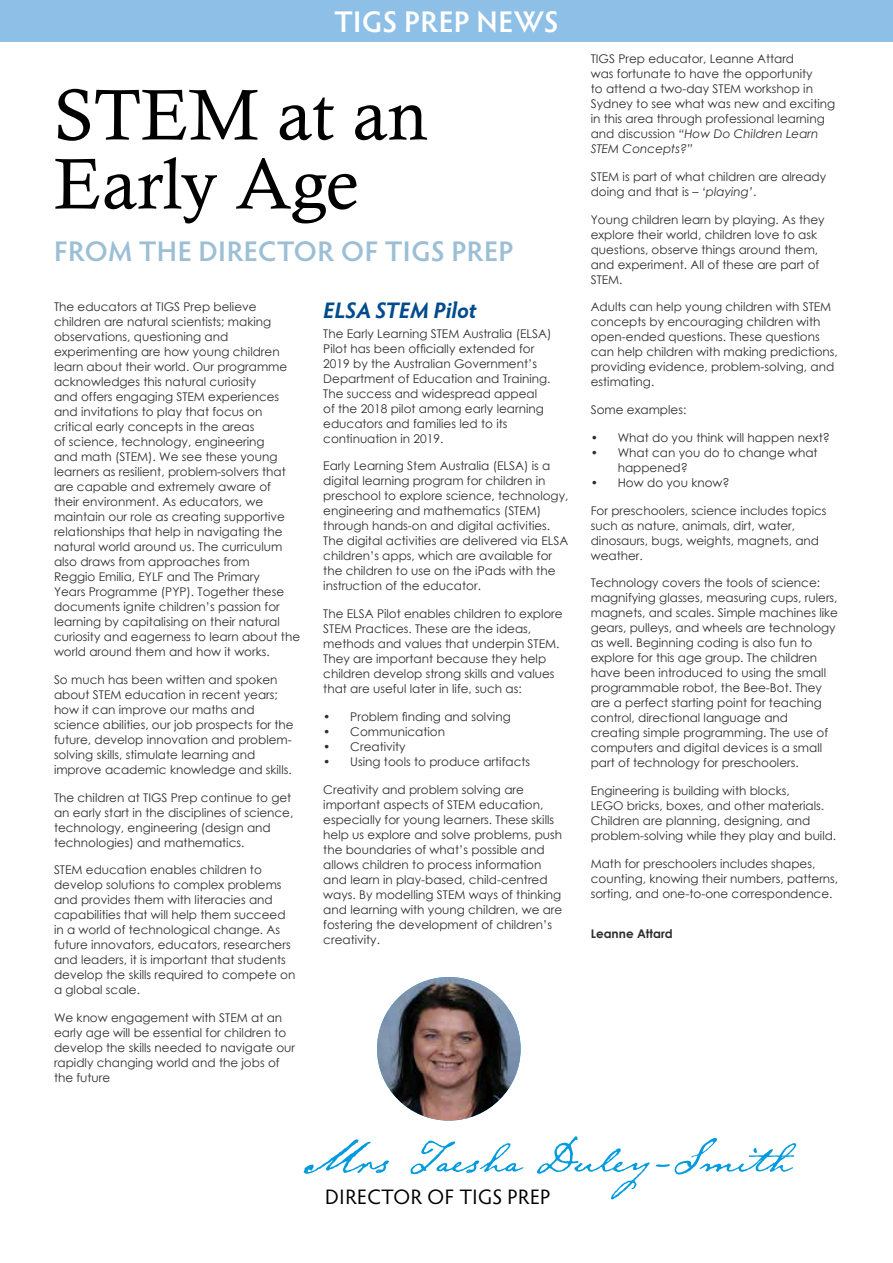
<style>
.page{position:relative;width:893px;height:1263px;background:#fff}
.page>*{position:absolute;margin:0;border:0;box-sizing:border-box;transform-origin:0 0}
.t1{font:72px/69px "Calisto";color:#000}
.t2{font:60px "Emily Austin";color:#009bdf}
.t3{font:600 30px "Hypatia Sans Pro";letter-spacing:.01em;color:#fff}
.t4{font:600 28.5px "Hypatia Sans Pro";letter-spacing:.015em;color:#9cbfd6}
.t5{font:italic 700 22.5px "Hypatia Sans Pro";color:#004b8d}
.t6{font:21px "Hypatia Sans Pro";letter-spacing:.02em;color:#000}
.t7{font:12px/15px "Century Gothic";color:#2e2e2f}
.t8{font:700 12px "Century Gothic";color:#2e2e2f}
.s1{font-style:italic}
</style>
<div class="page">
<div style="left:0;top:0;width:893px;height:42px;background:#8ebfe7"></div>
<img style="left:377px;top:977px;width:144px;height:143px;border-radius:72px">
<h3 class="t3" style="left:334px;top:1px;width:226px">TIGS PREP NEWS</h3>
<h1 class="t1" style="left:54px;top:80px;width:375px">STEM at an<br>Early Age</h1>
<h3 class="t4" style="left:54px;top:231px;width:461px">FROM THE DIRECTOR OF TIGS PREP</h3>
<p class="t7" style="left:54px;top:299px;width:248px">The educators at TIGS Prep believe children are natural scientists; making observations, questioning and experimenting are how young children learn about their world. Our programme acknowledges this natural curiosity<br>and offers engaging STEM experiences and invitations to play that focus on critical early concepts in the areas<br>of science, technology, engineering<br>and math (STEM). We see these young learners as resilient, problem-solvers that are capable and extremely aware of<br>their environment. As educators, we maintain our role as creating supportive relationships that help in navigating the natural world around us. The curriculum also draws from approaches from<br>Reggio Emilia, EYLF and The Primary<br>Years Programme (PYP). Together these documents ignite children’s passion for learning by capitalising on their natural curiosity and eagerness to learn about the world around them and how it works.</p>
<p class="t7" style="left:54px;top:672px;width:241px">So much has been written and spoken about STEM education in recent years; how it can improve our maths and science abilities, our job prospects for the future, develop innovation and problem&shy;solving skills, stimulate learning and improve academic knowledge and skills.</p>
<p class="t7" style="left:54px;top:789px;width:241px">The children at TIGS Prep continue to get an early start in the disciplines of science, technology, engineering (design and technologies) and mathematics.</p>
<p class="t7" style="left:54px;top:862px;width:243px">STEM education enables children to develop solutions to complex problems and provides them with literacies and capabilities that will help them succeed in a world of technological change. As future innovators, educators, researchers and leaders, it is important that students develop the skills required to compete on a global scale.</p>
<p class="t7" style="left:54px;top:1010px;width:243px">We know engagement with STEM at an early age will be essential for children to develop the skills needed to navigate our rapidly changing world and the jobs of the future</p>
<h3 class="t5" style="left:323px;top:295px;width:155px">ELSA STEM Pilot</h3>
<p class="t7" style="left:323px;top:326px;width:230px">The Early Learning STEM Australia (ELSA)<br>Pilot has been officially extended for 2019 by the Australian Government’s Department of Education and Training.<br>The success and widespread appeal of the 2018 pilot among early learning educators and families led to its continuation in 2019.</p>
<p class="t7" style="left:323px;top:458px;width:247px">Early Learning Stem Australia (ELSA) is a digital learning program for children in preschool to explore science, technology, engineering and mathematics (STEM) through hands-on and digital activities.<br>The digital activities are delivered via ELSA children’s apps, which are available for the children to use on the iPads with the instruction of the educator.</p>
<p class="t7" style="left:323px;top:606px;width:241px">The ELSA Pilot enables children to explore STEM Practices. These are the ideas, methods and values that underpin STEM.<br>They are important because they help children develop strong skills and values that are useful later in life, such as:</p>
<p class="t7" style="left:323px;top:709px;width:189px">• Problem finding and solving</p>
<p class="t7" style="left:323px;top:724px;width:123px">• Communication</p>
<p class="t7" style="left:323px;top:739px;width:84px">• Creativity</p>
<p class="t7" style="left:323px;top:754px;width:208px">• Using tools to produce artifacts</p>
<p class="t7" style="left:323px;top:782px;width:241px">Creativity and problem solving are important aspects of STEM education, especially for young learners. These skills help us explore and solve problems, push the boundaries of what’s possible and allows children to process information and learn in play-based, child-centred ways. By modelling STEM ways of thinking and learning with young children, we are fostering the development of children’s creativity.</p>
<p class="t7" style="left:591px;top:51px;width:246px">TIGS Prep educator, Leanne Attard<br>was fortunate to have the opportunity<br>to attend a two-day STEM workshop in Sydney to see what was new and exciting in this area through professional learning and discussion <span class="s1">“How Do Children Learn STEM Concepts?”</span></p>
<p class="t7" style="left:591px;top:169px;width:237px">STEM is part of what children are already doing and that is – <span class="s1">‘playing’</span>.</p>
<p class="t7" style="left:591px;top:211px;width:235px">Young children learn by playing. As they explore their world, children love to ask questions, observe things around them, and experiment. All of these are part of STEM.</p>
<p class="t7" style="left:591px;top:299px;width:249px">Adults can help young children with STEM concepts by encouraging children with open-ended questions. These questions can help children with making predictions, providing evidence, problem-solving, and estimating.</p>
<p class="t7" style="left:591px;top:402px;width:97px">Some examples:</p>
<p class="t7" style="left:591px;top:430px;width:241px">• What do you think will happen next?</p>
<p class="t7" style="left:618px;top:445px;width:201px;text-indent:-27px">• What can you do to change what happened?</p>
<p class="t7" style="left:591px;top:475px;width:140px">• How do you know?</p>
<p class="t7" style="left:591px;top:503px;width:237px">For preschoolers, science includes topics such as nature, animals, dirt, water, dinosaurs, bugs, weights, magnets, and weather.</p>
<p class="t7" style="left:591px;top:575px;width:249px">Technology covers the tools of science: magnifying glasses, measuring cups, rulers, magnets, and scales. Simple machines like gears, pulleys, and wheels are technology as well. Beginning coding is also fun to explore for this age group. The children have been introduced to using the small programmable robot, the Bee-Bot. They are a perfect starting point for teaching control, directional language and creating simple programming. The use of computers and digital devices is a small part of technology for preschoolers.</p>
<p class="t7" style="left:591px;top:783px;width:247px">Engineering is building with blocks,<br>LEGO bricks, boxes, and other materials.<br>Children are planning, designing, and problem-solving while they play and build.</p>
<p class="t7" style="left:591px;top:856px;width:249px">Math for preschoolers includes shapes, counting, knowing their numbers, patterns, sorting, and one-to-one correspondence.</p>
<p class="t8" style="left:591px;top:925px;width:84px">Leanne Attard</p>
<h2 class="t2" style="left:304px;top:1114px;width:488px">Mrs Taesha Duley-Smith</h2>
<h3 class="t6" style="left:325px;top:1183px;width:227px">DIRECTOR OF TIGS PREP</h3>
</div>
